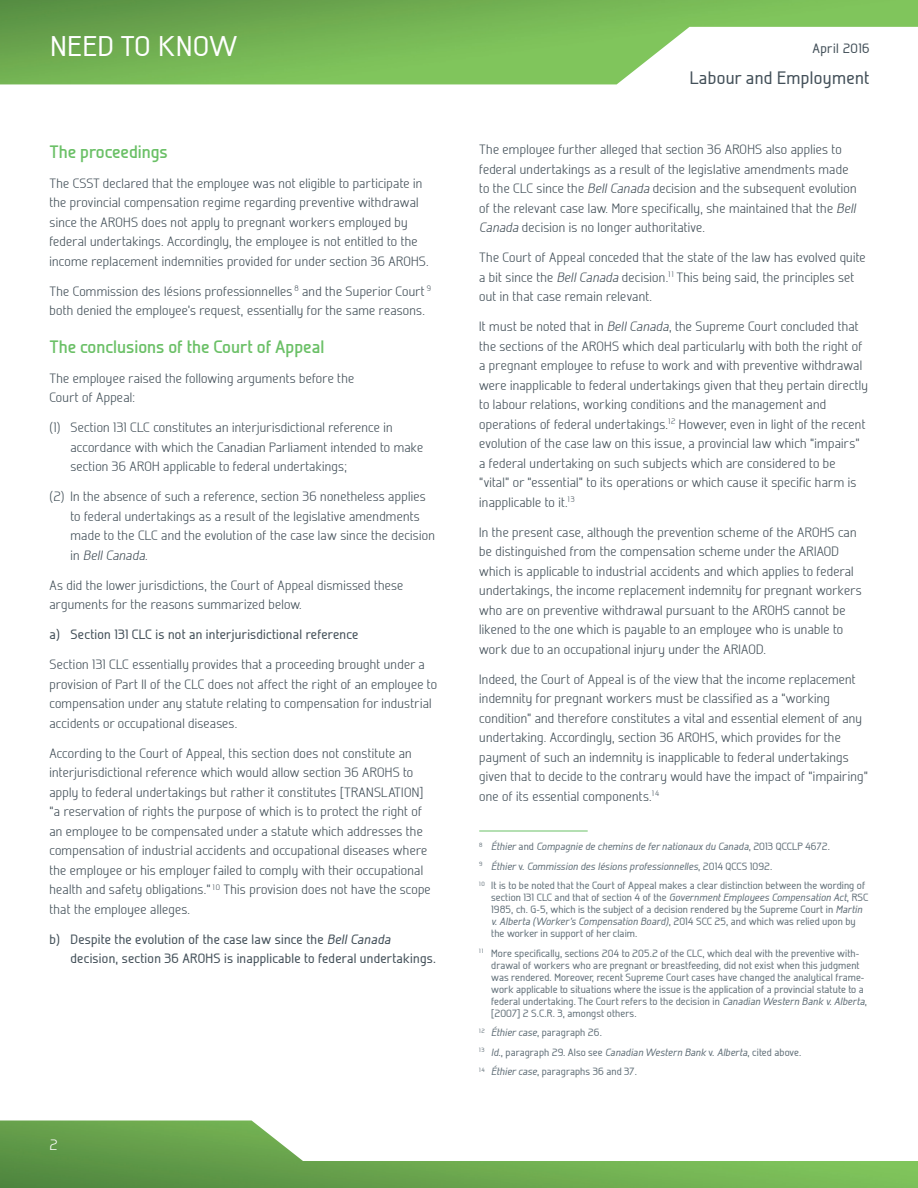
<style>
.page{position:relative;width:918px;height:1188px;background:#fff}
.page>*{position:absolute;margin:0;border:0;box-sizing:border-box;transform-origin:0 0}
.t1{font:500 28.5px "Galette";letter-spacing:.03em;color:#fff}
.SOUS_TITRE{font:700 18px "Galette";color:#6bc067}
.t2{font:500 18px "Galette";letter-spacing:.02em;color:#424f58}
.TEXTE_COURANT{font:300 15px "Galette";color:#fff}
.TEXTE_COURANT-2{font:300 13.5px/19.5px "Galette";letter-spacing:.02em;color:#424f58}
.Énumération_1{font:300 13.5px/19.5px "Galette";letter-spacing:.02em;color:#424f58}
.Énumération_1-2{font:500 13.5px/19.5px "Galette";letter-spacing:.02em;color:#424f58}
.FOOTNOTE{font:500 10.5px/12px "Galette";letter-spacing:.01em;color:#63717a}
.FOOTNOTE_1ere{font:italic 500 10.5px "Galette";letter-spacing:.01em;color:#63717a}
.FOOTNOTE-2{font:italic 500 10.5px "Galette";letter-spacing:.01em;color:#63717a}
.s1{font-style:italic}
.s2{font-style:normal}
</style>
<div class="page">
<img style="left:0;top:1120px;width:918px;height:68px">
<img style="left:0;top:0;width:918px;height:84px">
<hr style="left:479px;top:831px;width:109px;height:1px;background:#6bc067">
<h1 class="t1" style="left:51px;top:29px;width:189px">NEED TO KNOW</h1>
<p class="Énumération_1-2" style="left:812px;top:39px;width:59px">April 2016</p>
<h2 class="t2" style="left:690px;top:67px;width:181px">Labour and Employment</h2>
<p class="SOUS_TITRE" style="left:50px;top:140px;width:120px">The proceedings</p>
<p class="TEXTE_COURANT-2" style="left:50px;top:173px;width:381px">The CSST declared that the employee was not eligible to participate in the provincial compensation regime regarding preventive withdrawal since the AROHS does not apply to pregnant workers employed by federal undertakings. Accordingly, the employee is not entitled to the income replacement indemnities provided for under section 36 AROHS.</p>
<p class="TEXTE_COURANT-2" style="left:50px;top:281px;width:383px">The Commission des lésions professionnelles <sup>8</sup> and the Superior Court <sup>9 </sup>both denied the employee’s request, essentially for the same reasons.</p>
<p class="SOUS_TITRE" style="left:50px;top:335px;width:276px">The conclusions of the Court of Appeal</p>
<p class="TEXTE_COURANT-2" style="left:50px;top:368px;width:306px">The employee raised the following arguments before the<br>Court of Appeal:</p>
<p class="Énumération_1" style="left:70px;top:417px;width:354px;text-indent:-21px">(1) Section 131 CLC constitutes an interjurisdictional reference in accordance with which the Canadian Parliament intended to make section 36 AROH applicable to federal undertakings;</p>
<p class="Énumération_1" style="left:70px;top:486px;width:366px;text-indent:-21px">(2) In the absence of such a reference, section 36 nonetheless applies to federal undertakings as a result of the legislative amendments made to the CLC and the evolution of the case law since the decision in <span class="s1">Bell Canada</span>.</p>
<p class="TEXTE_COURANT-2" style="left:50px;top:575px;width:355px">As did the lower jurisdictions, the Court of Appeal dismissed these arguments for the reasons summarized below.</p>
<p class="Énumération_1-2" style="left:50px;top:624px;width:310px">a) Section 131 CLC is not an interjurisdictional reference</p>
<p class="TEXTE_COURANT-2" style="left:50px;top:654px;width:389px">Section 131 CLC essentially provides that a proceeding brought under a provision of Part II of the CLC does not affect the right of an employee to compensation under any statute relating to compensation for industrial accidents or occupational diseases.</p>
<p class="TEXTE_COURANT-2" style="left:50px;top:743px;width:383px">According to the Court of Appeal, this section does not constitute an interjurisdictional reference which would allow section 36 AROHS to apply to federal undertakings but rather it constitutes [TRANSLATION] “a reservation of rights the purpose of which is to protect the right of an employee to be compensated under a statute which addresses the compensation of industrial accidents and occupational diseases where the employee or his employer failed to comply with their occupational health and safety obligations.” <sup>10</sup> This provision does not have the scope that the employee alleges.</p>
<p class="Énumération_1-2" style="left:70px;top:929px;width:367px;text-indent:-21px">b) Despite the evolution of the case law since the <span class="s1">Bell Canada </span>decision, section 36 AROHS is inapplicable to federal undertakings.</p>
<p class="TEXTE_COURANT" style="left:50px;top:1136px;width:10px">2</p>
<p class="TEXTE_COURANT-2" style="left:479px;top:140px;width:379px">The employee further alleged that section 36 AROHS also applies to federal undertakings as a result of the legislative amendments made to the CLC since the <span class="s1">Bell Canada</span> decision and the subsequent evolution of the relevant case law. More specifically, she maintained that the <span class="s1">Bell Canada</span> decision is no longer authoritative.</p>
<p class="TEXTE_COURANT-2" style="left:479px;top:248px;width:388px">The Court of Appeal conceded that the state of the law has evolved quite a bit since the <span class="s1">Bell Canada</span> decision.<sup>1</sup> <sup>1</sup> This being said, the principles set out in that case remain relevant.</p>
<p class="TEXTE_COURANT-2" style="left:479px;top:317px;width:390px">It must be noted that in <span class="s1">Bell Canada</span>, the Supreme Court concluded that the sections of the AROHS which deal particularly with both the right of a pregnant employee to refuse to work and with preventive withdrawal were inapplicable to federal undertakings given that they pertain directly to labour relations, working conditions and the management and operations of federal undertakings.<sup>12</sup> However, even in light of the recent evolution of the case law on this issue, a provincial law which “impairs” a federal undertaking on such subjects which are considered to be “vital” or “essential” to its operations or which cause it specific harm is inapplicable to it.<sup>13</sup></p>
<p class="TEXTE_COURANT-2" style="left:479px;top:522px;width:384px">In the present case, although the prevention scheme of the AROHS can be distinguished from the compensation scheme under the ARIAOD which is applicable to industrial accidents and which applies to federal undertakings, the income replacement indemnity for pregnant workers who are on preventive withdrawal pursuant to the AROHS cannot be likened to the one which is payable to an employee who is unable to work due to an occupational injury under the ARIAOD.</p>
<p class="TEXTE_COURANT-2" style="left:479px;top:669px;width:390px">Indeed, the Court of Appeal is of the view that the income replacement indemnity for pregnant workers must be classified as a “working condition” and therefore constitutes a vital and essential element of any undertaking. Accordingly, section 36 AROHS, which provides for the payment of such an indemnity is inapplicable to federal undertakings given that to decide to the contrary would have the impact of “impairing” one of its essential components.<sup>14</sup></p>
<p class="FOOTNOTE_1ere" style="left:479px;top:840px;width:352px"><sup>8</sup> Éthier <span class="s2">and</span> Compagnie de chemins de fer nationaux du Canada<span class="s2">, 2013 QCCLP 4672.</span></p>
<p class="FOOTNOTE-2" style="left:479px;top:860px;width:295px"><sup>9</sup> Éthier <span class="s2">v.</span> Commission des lésions professionnelles<span class="s2">, 2014 QCCS 1092.</span></p>
<p class="FOOTNOTE" style="left:491px;top:879px;width:379px;text-indent:-12px"><sup>10</sup> It is to be noted that the Court of Appeal makes a clear distinction between the wording of section 131 CLC and that of section 4 of the <span class="s1">Government Employees Compensation Act</span>, RSC 1985, ch. G-5, which is the subject of a decision rendered by the Supreme Court in <span class="s1">Martin v. Alberta (Worker’s Compensation Board)</span>, 2014 SCC 25, and which was relied upon by the worker in support of her claim.</p>
<p class="FOOTNOTE" style="left:491px;top:947px;width:377px;text-indent:-12px"><sup>11</sup> More specifically, sections 204 to 205.2 of the CLC, which deal with the preventive with&shy;drawal of workers who are pregnant or breastfeeding, did not exist when this judgment was rendered. Moreover, recent Supreme Court cases have changed the analytical frame&shy;work applicable to situations where the issue is the application of a provincial statute to a federal undertaking. The Court refers to the decision in <span class="s1">Canadian Western Bank v. Alberta</span>, [2007] 2 S.C.R. 3, amongst others.</p>
<p class="FOOTNOTE" style="left:479px;top:1026px;width:124px"><sup>12</sup> <span class="s1">Éthier case</span>, paragraph 26.</p>
<p class="FOOTNOTE" style="left:479px;top:1046px;width:324px"><sup>13</sup> <span class="s1">Id.</span>, paragraph 29. Also see <span class="s1">Canadian Western Bank</span> v. <span class="s1">Alberta</span>, cited above.</p>
<p class="FOOTNOTE" style="left:479px;top:1065px;width:159px"><sup>14</sup> <span class="s1">Éthier case</span>, paragraphs 36 and 37.</p>
</div>
